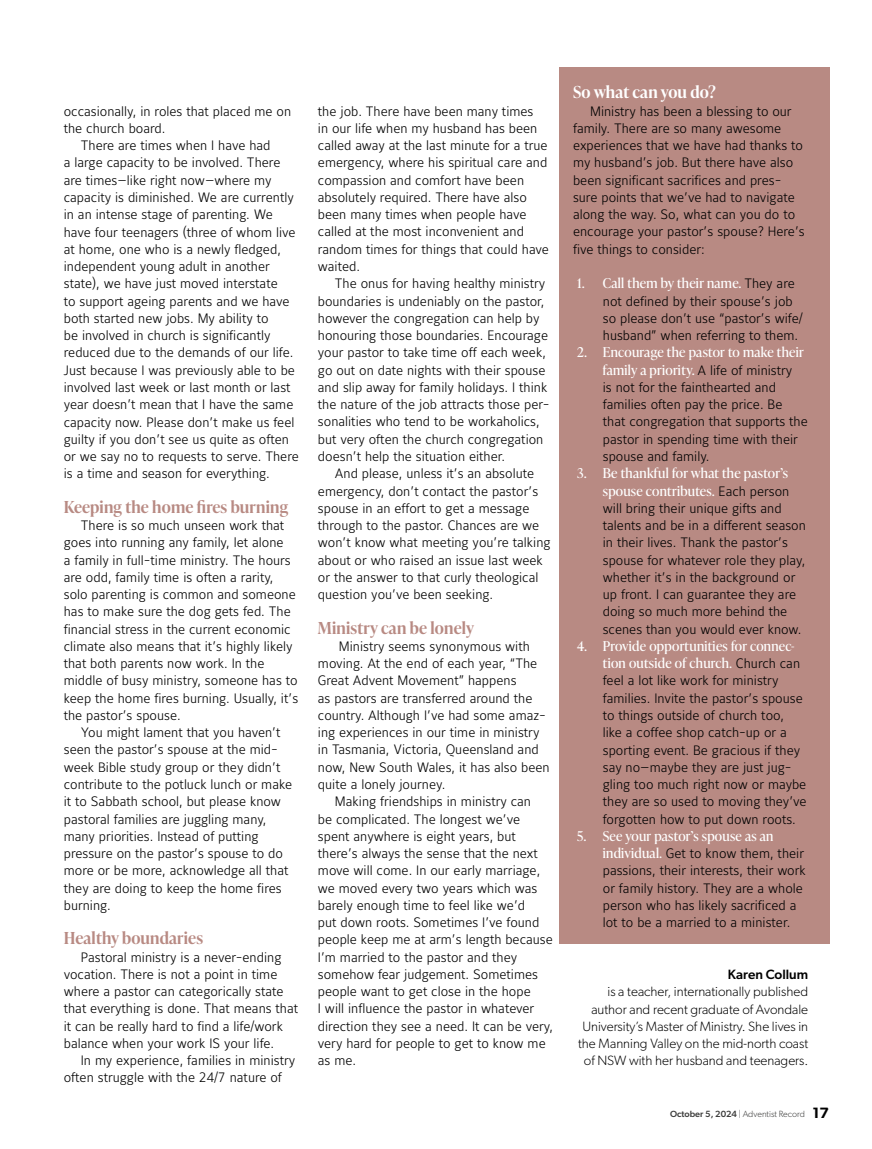
<style>
.page{position:relative;width:872px;height:1149px;background:#fff}
.page>*{position:absolute;margin:0;border:0;box-sizing:border-box;transform-origin:0 0}
.t1{font:600 16.5px "Ivy Presto Headline";letter-spacing:.01em;color:#b88a83}
.t2{font:600 16.5px "Ivy Presto Headline";letter-spacing:.01em;color:#fff}
.t3{font:13.5px/17.2px "Maurea Light Tf";color:#000}
.t4{font:13.5px/17.2px "Ivy Presto Headline";letter-spacing:.02em;color:#fff}
.t5{font:300 13.5px/17.2px "Gibson";color:#000;text-align:right}
.t6{font:500 13.5px "Gibson";color:#000}
.t7{font:300 9px "Gibson";color:#3c3c3b}
.s1{font-family:"Maurea Light Tf";color:#000}
.s2{font-family:"Ivy Presto Headline";color:#fff}
.s3{font-weight:500}
.s4{font-weight:600;font-size:15px;color:#000}
</style>
<div class="page">
<div style="left:559px;top:68px;width:270px;height:876px;background:#b88a83"></div>
<p class="t3" style="left:64px;top:103px;width:229px">occasionally, in roles that placed me on</p>
<p class="t3" style="left:64px;top:120px;width:103px">the church board.</p>
<p class="t3" style="left:81px;top:138px;width:191px">There are times when I have had</p>
<p class="t3" style="left:64px;top:155px;width:218px">a large capacity to be involved. There</p>
<p class="t3" style="left:64px;top:172px;width:209px">are times—like right now—where my</p>
<p class="t3" style="left:64px;top:189px;width:231px">capacity is diminished. We are currently</p>
<p class="t3" style="left:64px;top:207px;width:211px">in an intense stage of parenting. We</p>
<p class="t3" style="left:64px;top:224px;width:233px">have four teenagers (three of whom live</p>
<p class="t3" style="left:64px;top:241px;width:219px">at home, one who is a newly fledged,</p>
<p class="t3" style="left:64px;top:258px;width:208px">independent young adult in another</p>
<p class="t3" style="left:64px;top:276px;width:215px">state), we have just moved interstate</p>
<p class="t3" style="left:64px;top:293px;width:227px">to support ageing parents and we have</p>
<p class="t3" style="left:64px;top:310px;width:206px">both started new jobs. My ability to</p>
<p class="t3" style="left:64px;top:327px;width:208px">be involved in church is significantly</p>
<p class="t3" style="left:64px;top:345px;width:231px">reduced due to the demands of our life.</p>
<p class="t3" style="left:64px;top:362px;width:233px">Just because I was previously able to be</p>
<p class="t3" style="left:64px;top:379px;width:228px">involved last week or last month or last</p>
<p class="t3" style="left:64px;top:396px;width:231px">year doesn’t mean that I have the same</p>
<p class="t3" style="left:64px;top:414px;width:232px">capacity now. Please don’t make us feel</p>
<p class="t3" style="left:64px;top:431px;width:227px">guilty if you don’t see us quite as often</p>
<p class="t3" style="left:64px;top:448px;width:237px">or we say no to requests to serve. There</p>
<p class="t3" style="left:64px;top:465px;width:207px">is a time and season for everything.</p>
<p class="t1" style="left:64px;top:494px;width:226px">Keeping the home fires burning</p>
<p class="t3" style="left:64px;top:517px;width:236px;text-indent:17px">There is so much unseen work that goes into running any family, let alone<br>a family in full-time ministry. The hours are odd, family time is often a rarity, solo parenting is common and someone has to make sure the dog gets fed. The financial stress in the current economic climate also means that it’s highly likely that both parents now work. In the middle of busy ministry, someone has to keep the home fires burning. Usually, it’s the pastor’s spouse.</p>
<p class="t3" style="left:64px;top:724px;width:230px;text-indent:17px">You might lament that you haven’t seen the pastor’s spouse at the mid&shy;week Bible study group or they didn’t contribute to the potluck lunch or make it to Sabbath school, but please know pastoral families are juggling many, many priorities. Instead of putting pressure on the pastor’s spouse to do more or be more, acknowledge all that they are doing to keep the home fires burning.</p>
<p class="t1" style="left:64px;top:926px;width:141px">Healthy boundaries</p>
<p class="t3" style="left:64px;top:948px;width:236px;text-indent:17px">Pastoral ministry is a never-ending vocation. There is not a point in time where a pastor can categorically state that everything is done. That means that it can be really hard to find a life/work balance when your work IS your life.</p>
<p class="t3" style="left:64px;top:1052px;width:233px;text-indent:17px">In my experience, families in ministry often struggle with the 24/7 nature of</p>
<p class="t3" style="left:318px;top:103px;width:232px">the job. There have been many times<br>in our life when my husband has been called away at the last minute for a true emergency, where his spiritual care and compassion and comfort have been absolutely required. There have also been many times when people have called at the most inconvenient and random times for things that could have waited.</p>
<p class="t3" style="left:318px;top:275px;width:233px;text-indent:17px">The onus for having healthy ministry boundaries is undeniably on the pastor, however the congregation can help by honouring those boundaries. Encourage your pastor to take time off each week, go out on date nights with their spouse and slip away for family holidays. I think the nature of the job attracts those per&shy;sonalities who tend to be workaholics, but very often the church congregation doesn’t help the situation either.</p>
<p class="t3" style="left:318px;top:465px;width:234px;text-indent:17px">And please, unless it’s an absolute emergency, don’t contact the pastor’s spouse in an effort to get a message through to the pastor. Chances are we won’t know what meeting you’re talking about or who raised an issue last week or the answer to that curly theological question you’ve been seeking.</p>
<p class="t1" style="left:318px;top:615px;width:158px">Ministry can be lonely</p>
<p class="t3" style="left:318px;top:638px;width:233px;text-indent:21px">Ministry seems synonymous with moving. At the end of each year, “The Great Advent Movement” happens<br>as pastors are transferred around the country. Although I’ve had some amaz&shy;ing experiences in our time in ministry in Tasmania, Victoria, Queensland and now, New South Wales, it has also been quite a lonely journey.</p>
<p class="t3" style="left:318px;top:793px;width:237px;text-indent:17px">Making friendships in ministry can<br>be complicated. The longest we’ve spent anywhere is eight years, but there’s always the sense that the next move will come. In our early marriage, we moved every two years which was barely enough time to feel like we’d<br>put down roots. Sometimes I’ve found people keep me at arm’s length because I’m married to the pastor and they somehow fear judgement. Sometimes people want to get close in the hope<br>I will influence the pastor in whatever direction they see a need. It can be very, very hard for people to get to know me as me.</p>
<p class="t2" style="left:573px;top:80px;width:144px">So what can you do?</p>
<p class="t3" style="left:573px;top:103px;width:233px;text-indent:17px">Ministry has been a blessing to our family. There are so many awesome experiences that we have had thanks to my husband’s job. But there have also been significant sacrifices and pres&shy;sure points that we’ve had to navigate along the way. So, what can you do to encourage your pastor’s spouse? Here’s five things to consider:</p>
<p class="t4" style="left:577px;top:274px;width:219px">1. Call them by their name. <span class="s1">They are</span></p>
<p class="t3" style="left:603px;top:293px;width:201px">not defined by their spouse’s job so please don’t use “pastor’s wife/ husband” when referring to them.</p>
<p class="t4" style="left:603px;top:343px;width:202px;text-indent:-26px">2. Encourage the pastor to make their family a priority. <span class="s1">A life of ministry</span></p>
<p class="t3" style="left:603px;top:379px;width:206px">is not for the fainthearted and families often pay the price. Be that congregation that supports the pastor in spending time with their spouse and family.</p>
<p class="t4" style="left:577px;top:464px;width:213px;text-align:right">3. Be thankful for what the pastor’s spouse contributes. <span class="s1">Each person</span></p>
<p class="t3" style="left:603px;top:500px;width:205px">will bring their unique gifts and talents and be in a different season in their lives. Thank the pastor’s spouse for whatever role they play, whether it’s in the background or up front. I can guarantee they are doing so much more behind the scenes than you would ever know.</p>
<p class="t4" style="left:603px;top:636px;width:199px;text-indent:-26px">4. Provide opportunities for connec&shy;tion outside of church. <span class="s1">Church can</span></p>
<p class="t3" style="left:603px;top:672px;width:205px">feel a lot like work for ministry families. Invite the pastor’s spouse to things outside of church too, like a coffee shop catch-up or a sporting event. Be gracious if they say no—maybe they are just jug&shy;gling too much right now or maybe they are so used to moving they’ve forgotten how to put down roots.</p>
<p class="t4" style="left:577px;top:826px;width:198px">5. See your pastor’s spouse as an</p>
<p class="t3" style="left:603px;top:845px;width:204px"><span class="s2">individual.</span> Get to know them, their passions, their interests, their work or family history. They are a whole person who has likely sacrificed a lot to be a married to a minister.</p>
<p class="t6" style="left:727px;top:965px;width:82px">Karen Collum</p>
<p class="t5" style="left:578px;top:982px;width:231px">is a teacher, internationally published author and recent graduate of Avondale University’s Master of Ministry. She lives in the Manning Valley on the mid-north coast of NSW with her husband and teenagers.</p>
<p class="t7" style="left:670px;top:1107px;width:160px"><span class="s3">October 5, 2024</span> | Adventist Record <span class="s4">17</span></p>
</div>
